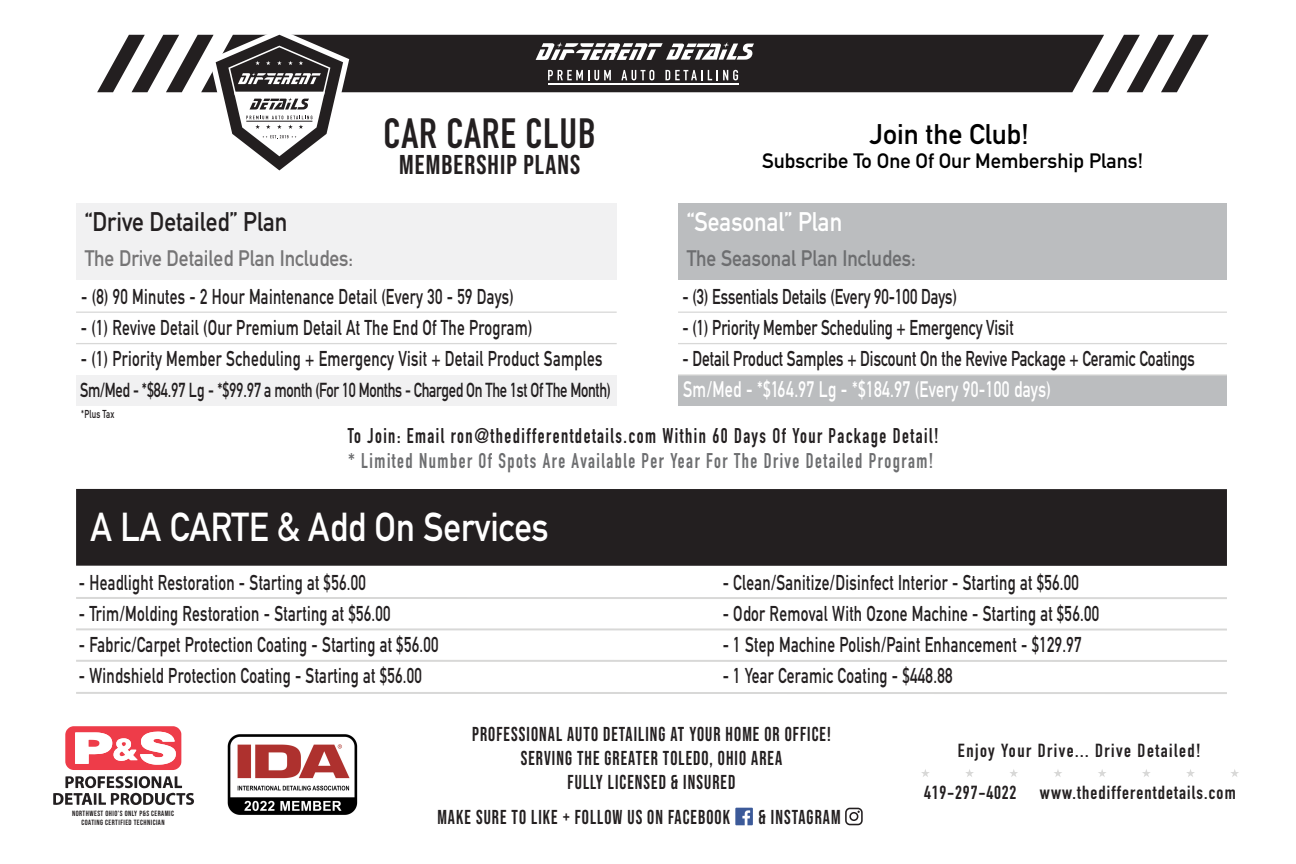
<style>
.page{position:relative;width:1296px;height:864px;background:#fff}
.page>*{position:absolute;margin:0;border:0;box-sizing:border-box;transform-origin:0 0}
.t1{font:700 41.8px "DIN Condensed";letter-spacing:.02em;color:#231f20}
.t2{font:700 39.8px "DIN Alternate";color:#fff;scale:.88 1}
.t3{font:700 28px "DIN Alternate";color:#000}
.t4{font:27.2px "Bebas Neue";letter-spacing:.04em;color:#231f20}
.t5{font:700 26.6px "DIN Alternate";color:#231f20;scale:.88 1}
.t6{font:700 26.6px "DIN Alternate";color:#fff;scale:.88 1}
.t7{font:700 22.2px "DIN Alternate";letter-spacing:.02em;color:#fff;scale:.73 1}
.t8{font:700 22.2px "DIN Alternate";color:#767576;scale:.88 1}
.t9{font:700 22.2px "DIN Alternate";color:#6d6e70;scale:.88 1}
.t10{font:700 21.2px "DIN Alternate";letter-spacing:.02em;color:#231f20;scale:.73 1}
.t11{font:700 21.2px "DIN Alternate";color:#231f20;scale:.73 1}
.t12{font:700 21px "DIN Condensed";letter-spacing:.08em;color:#231f20;scale:.88 1}
.t13{font:700 21px "DIN Condensed";letter-spacing:.08em;color:#6d6e70;scale:.88 1}
.t14{font:700 20.6px "DIN Alternate";color:#000}
.t15{font:20.2px/23.6px "Bebas Neue";letter-spacing:.06em;color:#231f20;text-align:center;scale:.88 1}
.t16{font:700 20px "DIN Alternate";letter-spacing:-.02em;color:#231f20;scale:.73 1}
.t17{font:700 18.6px "DIN Condensed";letter-spacing:.08em;color:#231f20}
.t18{font:700 18.6px "DIN Condensed";letter-spacing:.06em;color:#231f20}
.t19{font:700 18.6px "DIN Condensed";letter-spacing:.04em;color:#231f20}
.t20{font:700 11.4px "DIN Alternate";letter-spacing:.02em;color:#231f20;scale:.73 1}
.t21{font:7.6px/9px "Bebas Neue";letter-spacing:.06em;color:#231f20;text-align:center}
</style>
<div class="page">
<div style="left:355px;top:35px;width:737px;height:57px;background:#231f20"></div>
<div style="left:76px;top:375px;width:541px;height:31px;background:#f1f1f2"></div>
<hr style="left:76px;top:312px;width:541px;height:1px;background:#d8d8d7">
<hr style="left:76px;top:343px;width:541px;height:1px;background:#d8d8d7">
<div style="left:76px;top:203px;width:541px;height:77px;background:#f1f1f2"></div>
<div style="left:678px;top:375px;width:549px;height:31px;background:#bbbdbf"></div>
<hr style="left:678px;top:312px;width:549px;height:1px;background:#d8d8d7">
<hr style="left:678px;top:343px;width:549px;height:1px;background:#d8d8d7">
<hr style="left:678px;top:374px;width:549px;height:2px;background:#d8d8d7">
<div style="left:678px;top:203px;width:549px;height:77px;background:#bbbdbf"></div>
<hr style="left:76px;top:597px;width:1151px;height:2px;background:#d8d8d7">
<hr style="left:76px;top:628px;width:1151px;height:3px;background:#d8d8d7">
<hr style="left:76px;top:660px;width:1151px;height:2px;background:#d8d8d7">
<hr style="left:76px;top:692px;width:1151px;height:2px;background:#d8d8d7">
<div style="left:76px;top:489px;width:1151px;height:77px;background:#231f20"></div>
<svg style="left:1092px;top:35px;width:117px;height:57px"></svg>
<svg style="left:921px;top:769px;width:8px;height:8px"></svg>
<svg style="left:965px;top:769px;width:9px;height:8px"></svg>
<svg style="left:1054px;top:769px;width:8px;height:8px"></svg>
<svg style="left:1142px;top:769px;width:8px;height:8px"></svg>
<svg style="left:1231px;top:769px;width:8px;height:8px"></svg>
<svg style="left:1098px;top:769px;width:8px;height:8px"></svg>
<svg style="left:1010px;top:769px;width:8px;height:8px"></svg>
<svg style="left:1186px;top:769px;width:9px;height:8px"></svg>
<svg style="left:735px;top:808px;width:18px;height:17px"></svg>
<svg style="left:845px;top:808px;width:18px;height:17px"></svg>
<svg style="left:65px;top:726px;width:116px;height:44px"></svg>
<svg style="left:53px;top:776px;width:141px;height:29px"></svg>
<img style="left:227px;top:734px;width:131px;height:81px">
<svg style="left:97px;top:34px;width:258px;height:137px"></svg>
<hr style="left:246px;top:121px;width:66px;height:1px;background:#231f20">
<svg style="left:548px;top:70px;width:63px;height:10px"></svg>
<svg style="left:621px;top:70px;width:33px;height:10px"></svg>
<svg style="left:665px;top:70px;width:73px;height:10px"></svg>
<svg style="left:536px;top:42px;width:218px;height:18px"></svg>
<hr style="left:548px;top:83px;width:190px;height:2px;background:#fff">
<p class="t5" style="left:85px;top:201px;width:232px">“Drive Detailed” Plan</p>
<p class="t8" style="left:85px;top:241px;width:307px">The Drive Detailed Plan Includes:</p>
<h1 class="t1" style="left:384px;top:105px;width:214px">CAR CARE CLUB</h1>
<p class="t4" style="left:399px;top:149px;width:182px">MEMBERSHIP PLANS</p>
<p class="t10" style="left:81px;top:280px;width:594px">- (8) 90 Minutes - 2 Hour Maintenance Detail (Every 30 - 59 Days)</p>
<p class="t10" style="left:81px;top:311px;width:620px">- (1) Revive Detail (Our Premium Detail At The End Of The Program)</p>
<p class="t10" style="left:81px;top:342px;width:716px">- (1) Priority Member Scheduling + Emergency Visit + Detail Product Samples</p>
<p class="t16" style="left:80px;top:375px;width:729px">Sm/Med - *$84.97 Lg - *$99.97 a month (For 10 Months - Charged On The 1st Of The Month)</p>
<p class="t20" style="left:81px;top:405px;width:47px">*Plus Tax</p>
<h3 class="t3" style="left:870px;top:112px;width:161px">Join the Club!</h3>
<p class="t14" style="left:762px;top:145px;width:382px">Subscribe To One Of Our Membership Plans!</p>
<p class="t6" style="left:687px;top:201px;width:178px">“Seasonal” Plan</p>
<p class="t9" style="left:687px;top:241px;width:262px">The Seasonal Plan Includes:</p>
<p class="t11" style="left:683px;top:280px;width:377px">- (3) Essentials Details (Every 90-100 Days)</p>
<p class="t11" style="left:683px;top:311px;width:455px">- (1) Priority Member Scheduling + Emergency Visit</p>
<p class="t11" style="left:683px;top:342px;width:703px">- Detail Product Samples + Discount On the Revive Package + Ceramic Coatings</p>
<p class="t7" style="left:683px;top:372px;width:505px">Sm/Med - *$164.97 Lg - *$184.97 (Every 90-100 days)</p>
<p class="t12" style="left:348px;top:422px;width:673px">To Join: Email ron@thedifferentdetails.com Within 60 Days Of Your Package Detail!</p>
<p class="t13" style="left:348px;top:446px;width:667px">* Limited Number Of Spots Are Available Per Year For The Drive Detailed Program!</p>
<h2 class="t2" style="left:91px;top:496px;width:522px">A LA CARTE &amp; Add On Services</h2>
<p class="t10" style="left:79px;top:566px;width:395px">- Headlight Restoration - Starting at $56.00</p>
<p class="t10" style="left:79px;top:597px;width:429px">- Trim/Molding Restoration - Starting at $56.00</p>
<p class="t10" style="left:79px;top:628px;width:494px">- Fabric/Carpet Protection Coating - Starting at $56.00</p>
<p class="t10" style="left:79px;top:659px;width:472px">- Windshield Protection Coating - Starting at $56.00</p>
<p class="t10" style="left:723px;top:566px;width:490px">- Clean/Sanitize/Disinfect Interior - Starting at $56.00</p>
<p class="t10" style="left:723px;top:597px;width:517px">- Odor Removal With Ozone Machine - Starting at $56.00</p>
<p class="t10" style="left:723px;top:628px;width:493px">- 1 Step Machine Polish/Paint Enhancement - $129.97</p>
<p class="t10" style="left:723px;top:659px;width:316px">- 1 Year Ceramic Coating - $448.88</p>
<p class="t21" style="left:72px;top:809px;width:104px">NORTHWEST OHIO’S ONLY P&amp;S CERAMIC<br>COATING CERTIFIED TECHNICIAN</p>
<p class="t15" style="left:472px;top:722px;width:409px">PROFESSIONAL AUTO DETAILING AT YOUR HOME OR OFFICE!<br>SERVING THE GREATER TOLEDO, OHIO AREA<br>FULLY LICENSED &amp; INSURED</p>
<p class="t15" style="left:437px;top:805px;width:334px">MAKE SURE TO LIKE + FOLLOW US ON FACEBOOK</p>
<p class="t15" style="left:759px;top:805px;width:95px">&amp; INSTAGRAM</p>
<p class="t17" style="left:958px;top:738px;width:244px">Enjoy Your Drive... Drive Detailed!</p>
<p class="t19" style="left:924px;top:780px;width:94px">419-297-4022</p>
<p class="t18" style="left:1040px;top:780px;width:197px">www.thedifferentdetails.com</p>
</div>
